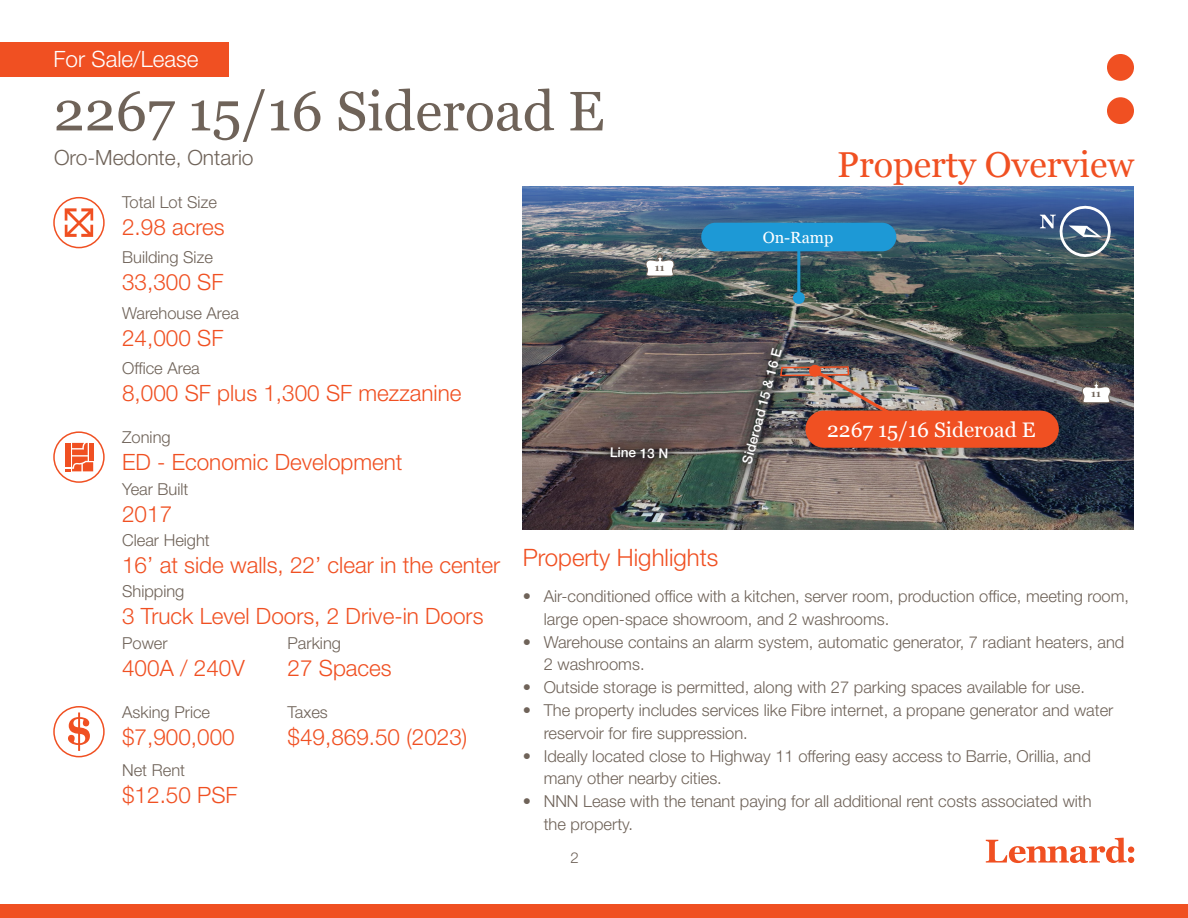
<style>
.page{position:relative;width:1188px;height:918px;background:#fff}
.page>*{position:absolute;margin:0;border:0;box-sizing:border-box;transform-origin:0 0}
.Heading_1{font:55.5px "Georgia";color:#6f6359}
.Heading_3{font:36px "Georgia";color:#f05022}
.Heading_3-2{font:300 24px "Helvetica Neue LT Std";color:#f05022}
.Header_3{font:300 22.5px "Helvetica Neue LT Std";color:#f05022}
.Subheading_1{font:300 22.5px "Helvetica Neue LT Std";color:#fff}
.Subheading_1-2{font:300 21px "Helvetica Neue LT Std";color:#6f6359}
.Subheading_1-3{font:21px "Georgia";color:#fff}
.Small_Text{font:300 16.5px/22.8px "Helvetica Neue LT Std";color:#6f6359}
.Subheading_1-4{font:16.2px "Georgia";color:#fff}
.t1{font:300 15px "Helvetica Neue LT Std";color:#6f6359}
.t2{font:500 13.5px "Helvetica Neue LT Std";color:#fff}
.Heading_2{font:700 9.6px "Georgia";color:#6f6359}
</style>
<div class="page">
<div style="left:0;top:904px;width:1188px;height:14px;background:#f05022"></div>
<svg style="left:1107px;top:54px;width:27px;height:70px"></svg>
<svg style="left:986px;top:838px;width:148px;height:25px"></svg>
<div style="left:53px;top:706px;width:52px;height:51px;border:2px solid #f05022;border-radius:50%"></div>
<svg style="left:68px;top:712px;width:22px;height:39px"></svg>
<div style="left:53px;top:197px;width:52px;height:51px;border:2px solid #f05022;border-radius:50%"></div>
<svg style="left:65px;top:208px;width:28px;height:29px"></svg>
<div style="left:53px;top:431px;width:52px;height:52px;border:2px solid #f05022;border-radius:50%"></div>
<svg style="left:65px;top:443px;width:28px;height:28px"></svg>
<div style="left:0;top:42px;width:229px;height:34px;background:#f05022"></div>
<img style="left:523px;top:187px;width:611px;height:342px">
<svg style="left:645px;top:253px;width:30px;height:24px"></svg>
<div style="left:729px;top:335px;width:66px;height:142px;background:#231f20;opacity:.75"></div>
<div style="left:805px;top:411px;width:254px;height:37px;background:#f05022;border-radius:19px"></div>
<svg style="left:1040px;top:203px;width:74px;height:57px;background:#58708d"></svg>
<svg style="left:1082px;top:380px;width:29px;height:23px"></svg>
<div style="left:597px;top:433px;width:84px;height:39px;background:#231f20;opacity:.75"></div>
<hr style="left:797px;top:235px;width:3px;height:63px;background:#1d99d6">
<div style="left:793px;top:292px;width:12px;height:12px;background:#1d99d6;border-radius:50%"></div>
<div style="left:701px;top:223px;width:195px;height:28px;background:#1d99d6;border-radius:14px"></div>
<img style="left:779px;top:364px;width:132px;height:63px">
<p class="Subheading_1" style="left:54px;top:45px;width:147px">For Sale/Lease</p>
<p class="Heading_1" style="left:54px;top:71px;width:552px">2267 15/16 Sideroad E</p>
<p class="Subheading_1-2" style="left:54px;top:145px;width:201px">Oro-Medonte, Ontario</p>
<p class="Small_Text" style="left:122px;top:190px;width:96px">Total Lot Size</p>
<p class="Header_3" style="left:122px;top:213px;width:104px">2.98 acres</p>
<p class="Small_Text" style="left:122px;top:245px;width:92px">Building Size</p>
<p class="Header_3" style="left:122px;top:268px;width:103px">33,300 SF</p>
<p class="Heading_2" style="left:655px;top:260px;width:11px">11</p>
<p class="Heading_3" style="left:837px;top:138px;width:298px">Property Overview</p>
<p class="Subheading_1-4" style="left:763px;top:226px;width:72px">On-Ramp</p>
<p class="Small_Text" style="left:122px;top:301px;width:118px">Warehouse Area</p>
<p class="Header_3" style="left:122px;top:324px;width:103px">24,000 SF</p>
<p class="Small_Text" style="left:122px;top:357px;width:79px">Office Area</p>
<p class="Header_3" style="left:122px;top:380px;width:341px">8,000 SF plus 1,300 SF mezzanine</p>
<p class="Small_Text" style="left:122px;top:426px;width:50px">Zoning</p>
<p class="Header_3" style="left:122px;top:448px;width:282px">ED - Economic Development</p>
<p class="Small_Text" style="left:122px;top:477px;width:68px">Year Built</p>
<p class="Header_3" style="left:122px;top:500px;width:52px">2017</p>
<p class="Small_Text" style="left:122px;top:528px;width:89px">Clear Height</p>
<p class="Header_3" style="left:122px;top:551px;width:380px">16’ at side walls, 22’ clear in the center</p>
<p class="Small_Text" style="left:122px;top:580px;width:64px">Shipping</p>
<p class="Header_3" style="left:122px;top:603px;width:363px">3 Truck Level Doors, 2 Drive-in Doors</p>
<p class="Small_Text" style="left:122px;top:631px;width:47px">Power</p>
<p class="Header_3" style="left:122px;top:654px;width:124px">400A / 240V</p>
<p class="Small_Text" style="left:288px;top:631px;width:55px">Parking</p>
<p class="Header_3" style="left:288px;top:654px;width:106px">27 Spaces</p>
<p class="Small_Text" style="left:122px;top:700px;width:90px">Asking Price</p>
<p class="Header_3" style="left:122px;top:723px;width:114px">$7,900,000</p>
<p class="Small_Text" style="left:122px;top:758px;width:64px">Net Rent</p>
<p class="Header_3" style="left:122px;top:781px;width:117px">$12.50 PSF</p>
<p class="Small_Text" style="left:288px;top:700px;width:42px">Taxes</p>
<p class="Header_3" style="left:288px;top:723px;width:181px">$49,869.50 (2023)</p>
<p class="t2" style="left:610px;top:444px;width:60px;rotate:2deg">Line 13 N</p>
<p class="t2" style="left:739px;top:461px;width:120px;rotate:-75deg">Sideroad 15 &amp; 16 E</p>
<p class="Subheading_1-3" style="left:827px;top:415px;width:210px">2267 15/16 Sideroad E</p>
<p class="Heading_2" style="left:1091px;top:387px;width:11px">11</p>
<p class="Heading_3-2" style="left:523px;top:542px;width:197px">Property Highlights</p>
<p class="Small_Text" style="left:544px;top:584px;width:587px;text-indent:-21px">• Air-conditioned office with a kitchen, server room, production office, meeting room, large open-space showroom, and 2 washrooms.</p>
<p class="Small_Text" style="left:544px;top:630px;width:582px;text-indent:-21px">• Warehouse contains an alarm system, automatic generator, 7 radiant heaters, and<br>2 washrooms.</p>
<p class="Small_Text" style="left:523px;top:676px;width:564px">• Outside storage is permitted, along with 27 parking spaces available for use.</p>
<p class="Small_Text" style="left:544px;top:698px;width:571px;text-indent:-21px">• The property includes services like Fibre internet, a propane generator and water reservoir for fire suppression.</p>
<p class="Small_Text" style="left:544px;top:744px;width:549px;text-indent:-21px">• Ideally located close to Highway 11 offering easy access to Barrie, Orillia, and many other nearby cities.</p>
<p class="Small_Text" style="left:544px;top:790px;width:549px;text-indent:-21px">• NNN Lease with the tenant paying for all additional rent costs associated with the property.</p>
<p class="t1" style="left:570px;top:849px;width:10px">2</p>
</div>
